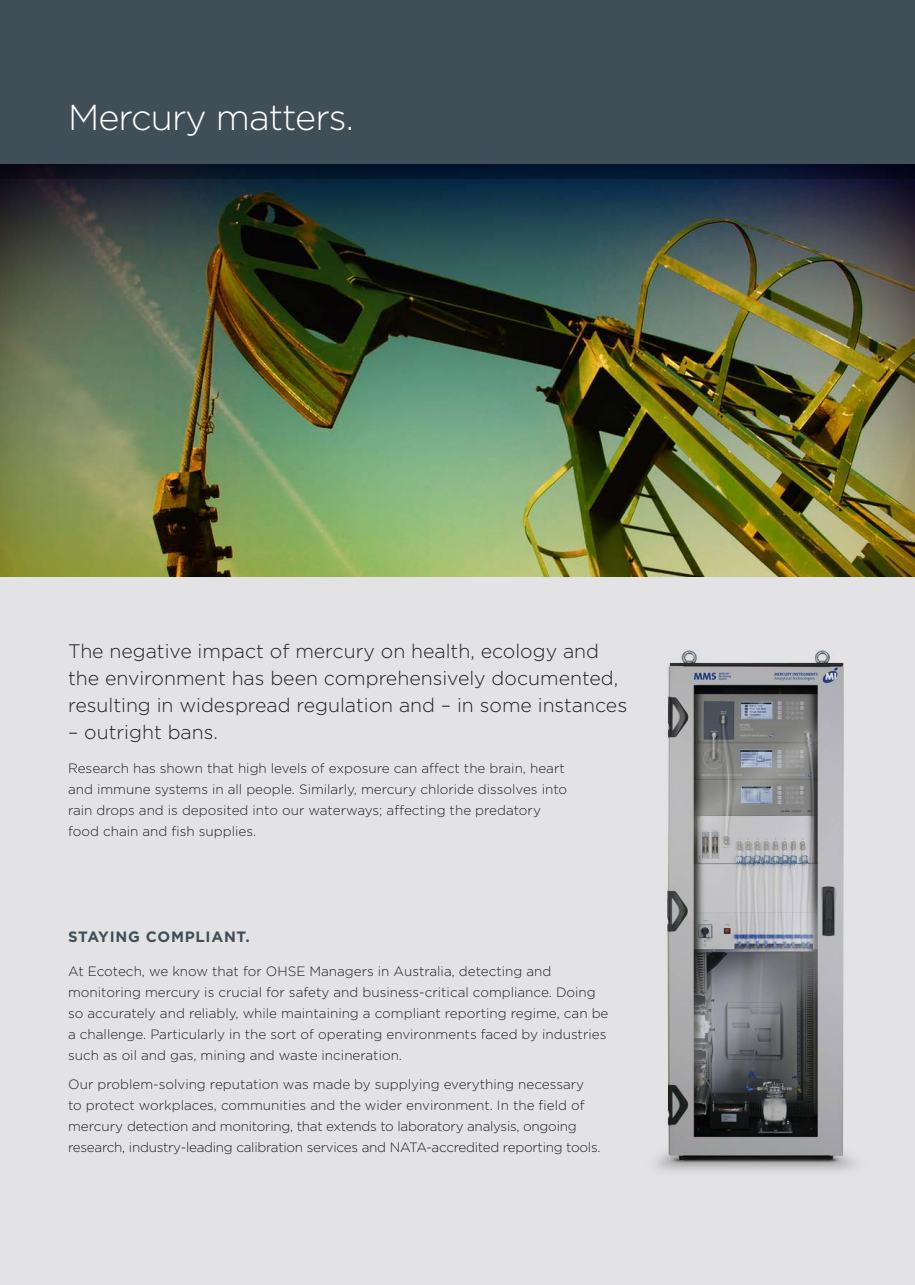
<style>
.page{position:relative;width:915px;height:1285px;background:#fff}
.page>*{position:absolute;margin:0;border:0;box-sizing:border-box;transform-origin:0 0}
.t1{font:300 36px "Gotham";letter-spacing:-.025em;color:#fff}
.t2{font:300 19.5px/27px "Gotham";color:#231f20}
.t3{font:700 15px "Gotham";letter-spacing:.05em;color:#404f57}
.t4{font:300 13.5px/21px "Gotham";color:#231f20}
.t5{font:300 13.5px/21px "Gotham";letter-spacing:-.02em;color:#231f20}
</style>
<div class="page">
<div style="left:0;top:576px;width:914px;height:708px;background:#e3e3e5"></div>
<div style="left:0;top:0;width:914px;height:164px;background:#404f57"></div>
<img style="left:0;top:179px;width:914px;height:397px">
<img style="left:657px;top:650px;width:198px;height:521px">
<svg style="left:0;top:164px;width:914px;height:15px;background:#051228"></svg>
<h1 class="t1" style="left:68px;top:95px;width:287px">Mercury matters.</h1>
<h2 class="t2" style="left:68px;top:637px;width:560px">The negative impact of mercury on health, ecology and the environment has been comprehensively documented, resulting in widespread regulation and – in some instances</h2>
<h2 class="t2" style="left:68px;top:718px;width:151px">– outright bans.</h2>
<p class="t4" style="left:68px;top:757px;width:500px">Research has shown that high levels of exposure can affect the brain, heart and immune systems in all people. Similarly, mercury chloride dissolves into rain drops and is deposited into our waterways; affecting the predatory food chain and fish supplies.</p>
<p class="t3" style="left:68px;top:926px;width:183px">STAYING COMPLIANT.</p>
<p class="t4" style="left:68px;top:959px;width:541px">At Ecotech, we know that for OHSE Managers in Australia, detecting and monitoring mercury is crucial for safety and business-critical compliance. Doing so accurately and reliably, while maintaining a compliant reporting regime, can be a challenge. Particularly in the sort of operating environments faced by industries such as oil and gas, mining and waste incineration.</p>
<p class="t5" style="left:68px;top:1073px;width:533px">Our problem-solving reputation was made by supplying everything necessary to protect workplaces, communities and the wider environment. In the field of mercury detection and monitoring, that extends to laboratory analysis, ongoing research, industry-leading calibration services and NATA-accredited reporting tools.</p>
</div>
